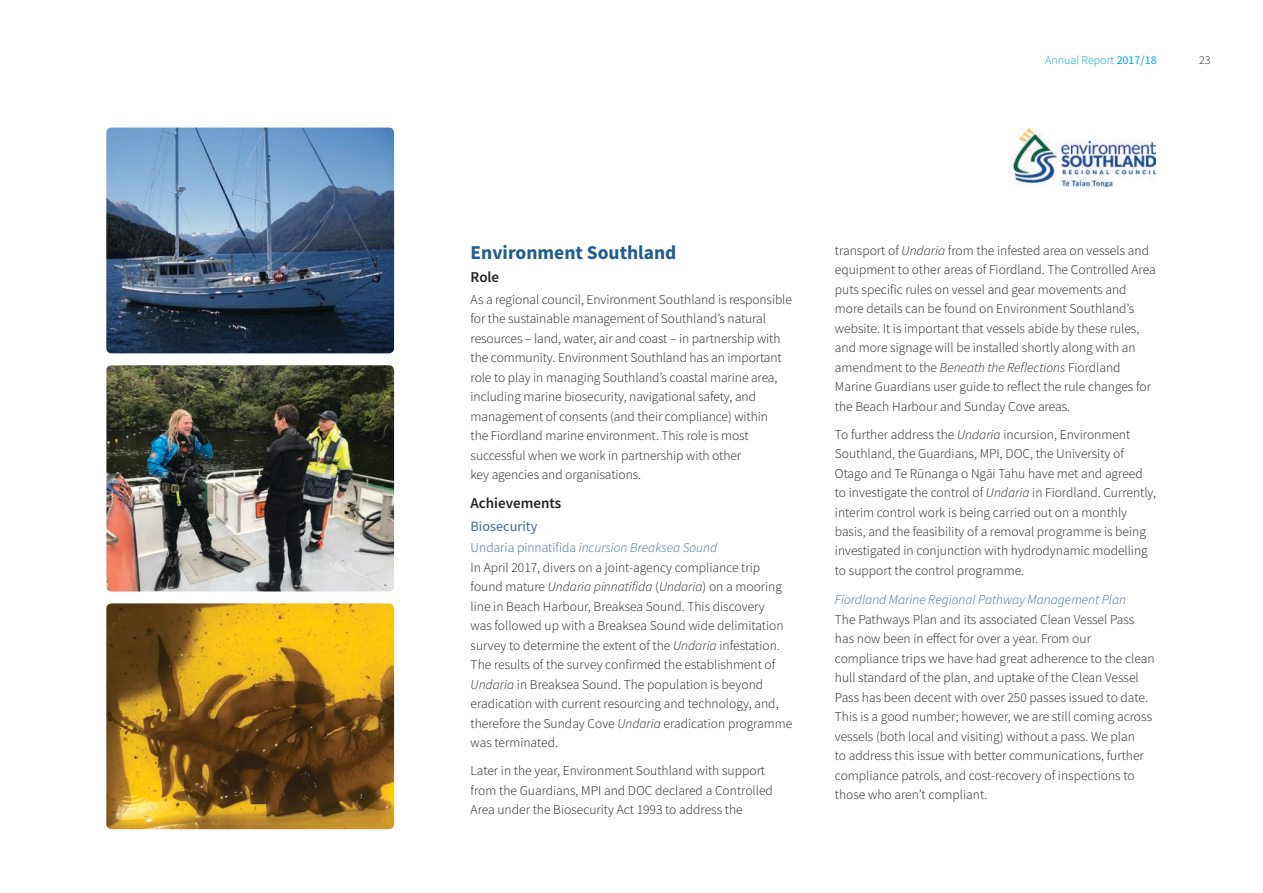
<style>
.page{position:relative;width:1263px;height:893px;background:#fff}
.page>*{position:absolute;margin:0;border:0;box-sizing:border-box;transform-origin:0 0}
.t1{font:700 19.5px "Source Sans Pro";color:#215c90}
.t2{font:600 15px "Source Sans Pro";color:#231f20}
.t3{font:14.25px "Source Sans Pro";color:#3d6a9b}
.t4{font:300 13.5px/19.5px "Source Sans Pro";color:#231f20}
.t5{font:italic 300 13.5px "Source Sans Pro";color:#3d6a9b}
.t6{font:300 12px "Source Sans Pro";color:#00a4e4}
.t7{font:300 12px "Source Sans Pro";color:#231f20}
.s1{font-weight:400}
.s2{color:#3d6a9b}
.s3{font-style:italic;color:#3d6a9b}
.s4{font-style:italic}
</style>
<div class="page">
<img style="left:106px;top:603px;width:288px;height:226px">
<img style="left:106px;top:365px;width:288px;height:226px">
<img style="left:106px;top:128px;width:288px;height:225px">
<img style="left:1009px;top:128px;width:146px;height:59px">
<p class="t6" style="left:1045px;top:52px;width:113px">Annual Report <span class="s1">2017/18</span></p>
<p class="t7" style="left:1199px;top:52px;width:13px">23</p>
<h1 class="t1" style="left:471px;top:239px;width:207px">Environment Southland</h1>
<p class="t2" style="left:471px;top:267px;width:30px">Role</p>
<p class="t4" style="left:471px;top:289px;width:323px">As a regional council, Environment Southland is responsible for the sustainable management of Southland’s natural resources – land, water, air and coast – in partnership with the community. Environment Southland has an important role to play in managing Southland’s coastal marine area, including marine biosecurity, navigational safety, and management of consents (and their compliance) within<br>the Fiordland marine environment. This role is most successful when we work in partnership with other<br>key agencies and organisations.</p>
<p class="t2" style="left:471px;top:494px;width:92px">Achievements</p>
<p class="t3" style="left:471px;top:517px;width:68px">Biosecurity</p>
<p class="t4" style="left:471px;top:538px;width:323px"><span class="s2">Undaria pinnatifida</span> <span class="s3">incursion Breaksea Sound<br></span>In April 2017, divers on a joint-agency compliance trip found mature <span class="s4">Undaria pinnatifida</span> (<span class="s4">Undaria</span>) on a mooring line in Beach Harbour, Breaksea Sound. This discovery<br>was followed up with a Breaksea Sound wide delimitation survey to determine the extent of the <span class="s4">Undaria</span> infestation.<br>The results of the survey confirmed the establishment of <span class="s4">Undaria</span> in Breaksea Sound. The population is beyond eradication with current resourcing and technology, and, therefore the Sunday Cove <span class="s4">Undaria</span> eradication programme was terminated.</p>
<p class="t4" style="left:471px;top:761px;width:304px">Later in the year, Environment Southland with support from the Guardians, MPI and DOC declared a Controlled<br>Area under the Biosecurity Act 1993 to address the</p>
<p class="t4" style="left:835px;top:240px;width:322px">transport of <span class="s4">Undaria</span> from the infested area on vessels and equipment to other areas of Fiordland. The Controlled Area puts specific rules on vessel and gear movements and more details can be found on Environment Southland’s website. It is important that vessels abide by these rules, and more signage will be installed shortly along with an amendment to the <span class="s4">Beneath the Reflections</span> Fiordland Marine Guardians user guide to reflect the rule changes for the Beach Harbour and Sunday Cove areas.</p>
<p class="t4" style="left:835px;top:424px;width:323px">To further address the <span class="s4">Undaria</span> incursion, Environment Southland, the Guardians, MPI, DOC, the University of Otago and Te Rūnanga o Ngāi Tahu have met and agreed to investigate the control of <span class="s4">Undaria</span> in Fiordland. Currently, interim control work is being carried out on a monthly basis, and the feasibility of a removal programme is being investigated in conjunction with hydrodynamic modelling to support the control programme.</p>
<p class="t5" style="left:835px;top:591px;width:293px">Fiordland Marine Regional Pathway Management Plan</p>
<p class="t4" style="left:835px;top:609px;width:321px">The Pathways Plan and its associated Clean Vessel Pass has now been in effect for over a year. From our compliance trips we have had great adherence to the clean hull standard of the plan, and uptake of the Clean Vessel Pass has been decent with over 250 passes issued to date.<br>This is a good number; however, we are still coming across vessels (both local and visiting) without a pass. We plan<br>to address this issue with better communications, further compliance patrols, and cost-recovery of inspections to those who aren’t compliant.</p>
</div>
